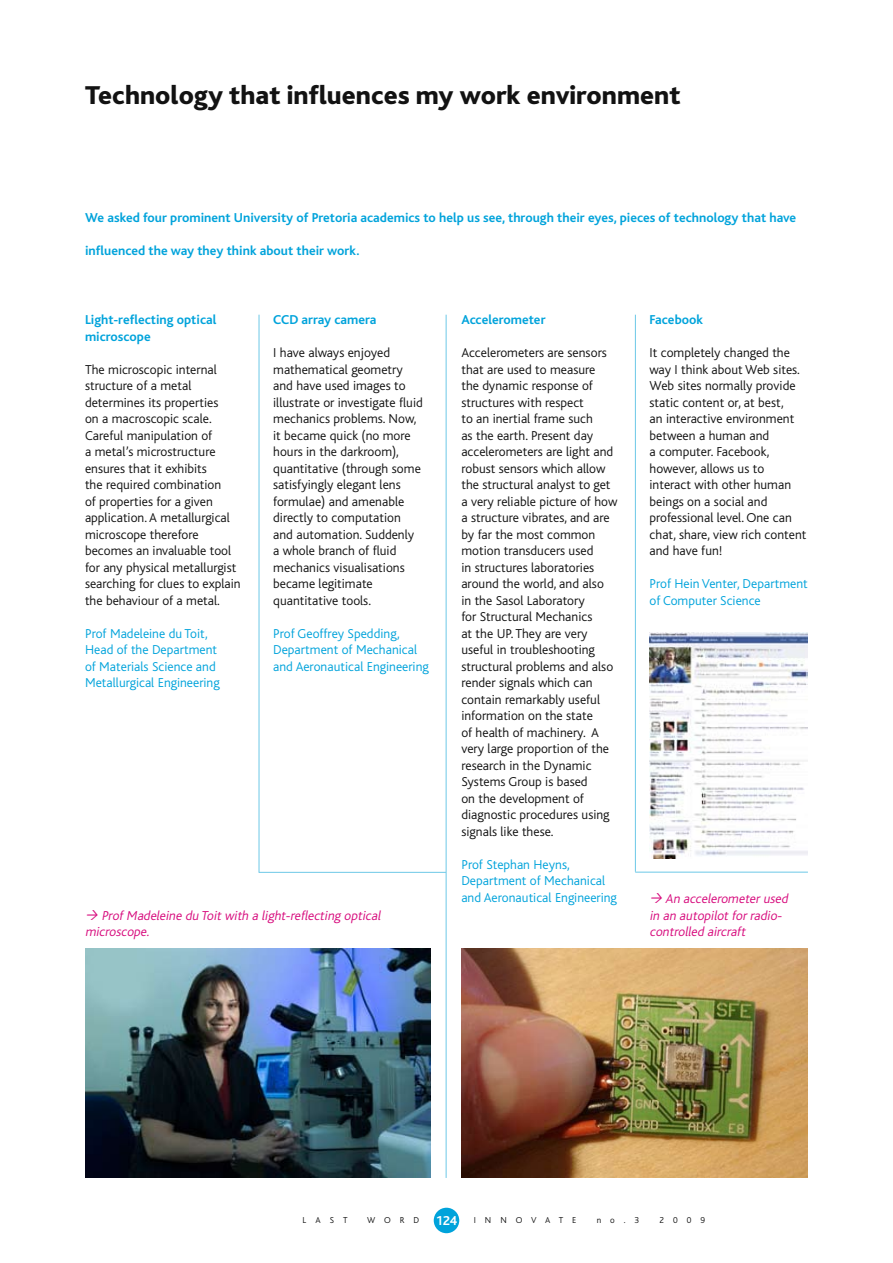
<style>
.page{position:relative;width:893px;height:1263px;background:#fff}
.page>*{position:absolute;margin:0;border:0;box-sizing:border-box;transform-origin:0 0}
.t1{font:800 27px "Bliss";color:#121212}
.t2{font:300 13.5px/16.5px "Bliss";color:#121212}
.t3{font:300 13.5px/16.5px "Bliss";color:#00a3db}
.t4{font:700 13.5px/16.5px "Bliss";color:#00a3db}
.t5{font:italic 300 13.5px/16.5px "Bliss";color:#d70b7d}
.t6{font:300 9px "Bliss";letter-spacing:1em;color:#121212}
.s1{font-weight:700;font-size:13.5px;color:#fff}
</style>
<div class="page">
<div style="left:434px;top:1208px;width:25px;height:25px;background:#00a3db;border-radius:50%"></div>
<img style="left:85px;top:948px;width:346px;height:230px">
<hr style="left:446px;top:315px;width:1px;height:863px;background:#6cc8e7">
<img style="left:461px;top:948px;width:347px;height:230px">
<img style="left:650px;top:632px;width:158px;height:226px">
<hr style="left:259px;top:315px;width:1px;height:558px;background:#6cc8e7">
<hr style="left:635px;top:315px;width:1px;height:557px;background:#6cc8e7">
<hr style="left:259px;top:872px;width:187px;height:1px;background:#6cc8e7">
<hr style="left:635px;top:872px;width:173px;height:1px;background:#6cc8e7">
<h1 class="t1" style="left:85px;top:81px;width:597px">Technology that influences my work environment</h1>
<p class="t4" style="left:85px;top:210px;width:713px">We asked four prominent University of Pretoria academics to help us see, through their eyes, pieces of technology that have</p>
<p class="t4" style="left:85px;top:243px;width:276px">influenced the way they think about their work.</p>
<p class="t4" style="left:85px;top:312px;width:133px">Light-reflecting optical microscope</p>
<p class="t2" style="left:85px;top:361px;width:157px">The microscopic internal structure of a metal determines its properties<br>on a macroscopic scale.<br>Careful manipulation of<br>a metal’s microstructure ensures that it exhibits<br>the required combination<br>of properties for a given application. A metallurgical microscope therefore becomes an invaluable tool for any physical metallurgist searching for clues to explain the behaviour of a metal.</p>
<p class="t3" style="left:85px;top:625px;width:136px">Prof Madeleine du Toit,<br>Head of the Department of Materials Science and<br>Metallurgical Engineering</p>
<p class="t4" style="left:273px;top:312px;width:105px">CCD array camera</p>
<p class="t2" style="left:273px;top:345px;width:151px">I have always enjoyed mathematical geometry and have used images to illustrate or investigate fluid mechanics problems. Now, it became quick (no more hours in the darkroom), quantitative (through some satisfyingly elegant lens formulae) and amenable directly to computation and automation. Suddenly a whole branch of fluid mechanics visualisations became legitimate quantitative tools.</p>
<p class="t3" style="left:273px;top:625px;width:157px">Prof Geoffrey Spedding,<br>Department of Mechanical and Aeronautical Engineering</p>
<p class="t5" style="left:85px;top:907px;width:299px;text-indent:16px">ProfMadeleine du Toitwith a light-reflecting optical microscope.</p>
<p class="t4" style="left:461px;top:312px;width:86px">Accelerometer</p>
<p class="t2" style="left:461px;top:345px;width:158px">Accelerometers are sensors that are used to measure<br>the dynamic response of structures with respect<br>to an inertial frame such<br>as the earth. Present day accelerometers are light and robust sensors which allow the structural analyst to get a very reliable picture of how a structure vibrates, and are by far the most common motion transducers used<br>in structures laboratories around the world, and also<br>in the Sasol Laboratory<br>for Structural Mechanics<br>at the UP. They are very useful in troubleshooting structural problems and also render signals which can contain remarkably useful information on the state<br>of health of machinery. A very large proportion of the research in the Dynamic<br>Systems Group is based<br>on the development of diagnostic procedures using signals like these.</p>
<p class="t3" style="left:461px;top:856px;width:157px">Prof Stephan Heyns,<br>Department of Mechanical and Aeronautical Engineering</p>
<p class="t4" style="left:649px;top:312px;width:55px">Facebook</p>
<p class="t2" style="left:649px;top:345px;width:158px">It completely changed the way I think about Web sites.<br>Web sites normally provide static content or, at best,<br>an interactive environment between a human and<br>a computer. Facebook, however, allows us to interact with other human beings on a social and professional level. One can chat, share, view rich content and have fun!</p>
<p class="t3" style="left:649px;top:576px;width:160px">Prof Hein Venter, Department of Computer Science</p>
<p class="t5" style="left:649px;top:891px;width:142px;text-indent:16px">An accelerometerused in an autopilotforradio&shy;controlled aircraft</p>
<p class="t6" style="left:303px;top:1215px;width:46px">LAST</p>
<p class="t6" style="left:367px;top:1215px;width:54px">WORD</p>
<p class="t6" style="left:436px;top:1215px;width:142px"><span class="s1">124</span> INNOVATE</p>
<p class="t6" style="left:597px;top:1215px;width:44px">no.3</p>
<p class="t6" style="left:659px;top:1215px;width:47px">2009</p>
</div>
